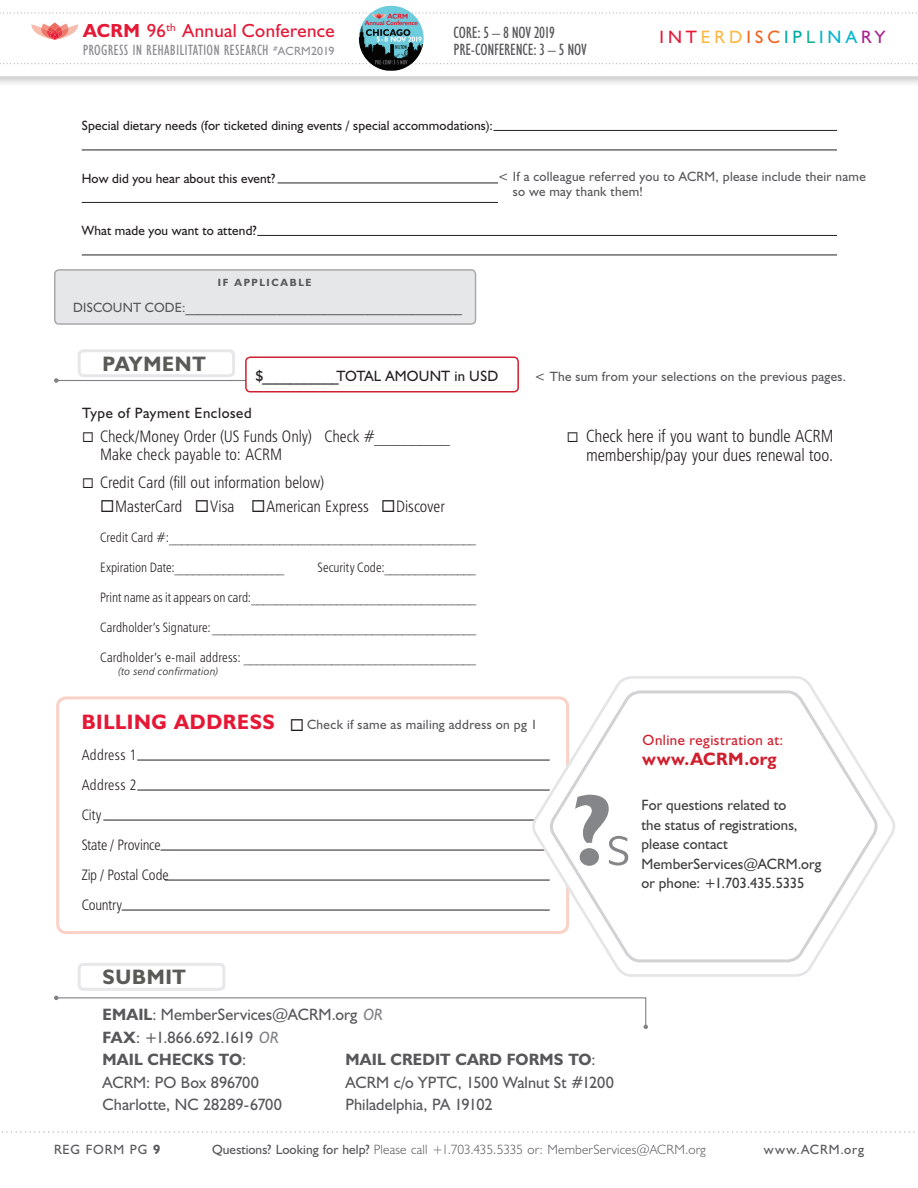
<style>
.page{position:relative;width:918px;height:1188px;background:#fff}
.page>*{position:absolute;margin:0;border:0;box-sizing:border-box;transform-origin:0 0}
.t1{font:700 100.65px "Humanist 521 BT";color:#848689;scale:1.1 1}
.t2{font:700 21px "Humanist 521 BT";letter-spacing:.035em;color:#5a5a56}
.t3{font:19.05px "Humanist 521 BT";letter-spacing:.02em;color:#e51836}
.t4{font:18px "Humanist 521 BT";letter-spacing:.225em;color:#e51836}
.t5{font:700 18px "Humanist 521 BT";letter-spacing:.035em;color:#cf202f}
.t6{font:17.55px/19px "Humanist 777 BT Light Condensed B";letter-spacing:-.005em;color:#231f20}
.t7{font:16.5px/22.5px "Humanist 521 BT";color:#57585a}
.t8{font:16.5px/18px "Humanist 777 BT Light Condensed B";color:#231f20}
.t9{font:condensed 16.5px/16.6px "Humanist 521 BT";letter-spacing:-.015em;color:#57585a}
.t10{font:700 16.5px "Humanist 521 BT";letter-spacing:.01em;color:#57585a}
.t11{font:15px/19.5px "Humanist 521 BT";letter-spacing:.005em;color:#3e3e3f}
.t12{font:15px/30px "Humanist 777 BT Light Condensed B";letter-spacing:-.005em;color:#231f20}
.t13{font:15px "Humanist 521 BT";letter-spacing:.03em;color:#231f20}
.t14{font:condensed 15px "Humanist 521 BT";letter-spacing:.01em;color:#8a8c8f}
.t15{font:15px "Humanist 521 BT";letter-spacing:.03em;color:#cf202f}
.t16{font:13.5px "Humanist 777 BT Light Condensed B";letter-spacing:.005em;color:#231f20}
.t17{font:13.5px/15px "Humanist 521 BT";letter-spacing:.025em;color:#57585a}
.t18{font:13.5px "Humanist 521 BT";letter-spacing:.01em;color:#231f20}
.t19{font:300 13.5px "Humanist 521 BT";letter-spacing:.01em;color:#57585a}
.t20{font:13.5px "Humanist 521 BT";letter-spacing:.07em;color:#57585a}
.t21{font:13.5px "Humanist 521 BT";letter-spacing:.06em;color:#57585a}
.t22{font:10.5px "Humanist 777 BT Light Italic B";letter-spacing:.015em;color:#231f20}
.t23{font:700 10.5px "Humanist 521 BT";letter-spacing:.165em;color:#57585a}
.s1{font-weight:700}
.s2{color:#fcb948}
.s3{color:#f36421}
.s4{color:#00aca2}
.s5{color:#17b094}
.s6{color:#00b5cb}
.s7{color:#a9218e}
.s8{font-stretch:normal;font-size:12px}
.s9{font-weight:700;font-size:21px;color:#e51836}
.s10{color:#231f20}
.s11{font-weight:300;font-size:63px}
.s12{font-style:italic;color:#808285}
.s13{font-weight:400}
</style>
<div class="page">
<svg style="left:1px;top:1131px;width:914px;height:2px"></svg>
<svg style="left:54px;top:378px;width:191px;height:5px"></svg>
<div style="left:245px;top:357px;width:274px;height:36px;border:2px solid #cf202f;border-radius:4px"></div>
<div style="left:78px;top:349px;width:157px;height:28px;border:3px solid #e6e7e9;border-radius:4px"></div>
<div style="left:78px;top:963px;width:147px;height:28px;border:3px solid #e6e7e9;border-radius:4px"></div>
<svg style="left:54px;top:996px;width:594px;height:33px"></svg>
<hr style="left:137px;top:760px;width:413px;height:1px;background:#231f20">
<hr style="left:137px;top:790px;width:413px;height:1px;background:#231f20">
<hr style="left:103px;top:820px;width:447px;height:1px;background:#231f20">
<hr style="left:161px;top:850px;width:389px;height:1px;background:#231f20">
<hr style="left:165px;top:880px;width:385px;height:1px;background:#231f20">
<hr style="left:122px;top:910px;width:428px;height:1px;background:#231f20">
<div style="left:56px;top:696px;width:513px;height:238px;border:3px solid #fad1c6;border-radius:9px"></div>
<svg style="left:531px;top:676px;width:364px;height:301px"></svg>
<svg style="left:549px;top:689px;width:330px;height:275px"></svg>
<div style="left:55px;top:270px;width:421px;height:54px;background:#e6e7e9;border-radius:4px"></div>
<div style="left:54px;top:269px;width:422px;height:56px;border:2px solid #a8a9ad;border-radius:4px"></div>
<hr style="left:494px;top:130px;width:343px;height:1px;background:#231f20">
<hr style="left:82px;top:150px;width:755px;height:1px;background:#231f20">
<hr style="left:278px;top:183px;width:559px;height:1px;background:#231f20">
<hr style="left:82px;top:202px;width:755px;height:1px;background:#231f20">
<hr style="left:257px;top:235px;width:580px;height:1px;background:#231f20">
<hr style="left:82px;top:255px;width:755px;height:1px;background:#231f20">
<div style="left:498px;top:170px;width:401px;height:42px;background:#fff"></div>
<div style="left:0;top:0;width:918px;height:88px;background:#231f20;opacity:.26"></div>
<svg style="left:0;top:0;width:918px;height:76px"></svg>
<svg style="left:0;top:63px;width:918px;height:1px"></svg>
<svg style="left:0;top:12px;width:918px;height:2px"></svg>
<svg style="left:31px;top:23px;width:47px;height:17px"></svg>
<img style="left:359px;top:6px;width:65px;height:65px">
<h3 class="t3" style="left:83px;top:19px;width:253px"><span class="s1">ACRM</span> 96<sup>th</sup> Annual Conference</h3>
<p class="t9" style="left:454px;top:24px;width:135px">CORE: 5 – 8 NOV 2019<br>PRE-CONFERENCE: 3 – 5 NOV</p>
<h3 class="t4" style="left:659px;top:26px;width:227px">INT<span class="s2">ERD</span><span class="s3">ISC</span><span class="s4">IP</span><span class="s5">L</span><span class="s6">INA</span><span class="s7">RY</span></h3>
<p class="t14" style="left:83px;top:41px;width:253px">PROGRESS IN REHABILITATION RESEARCH <sup>#</sup><span class="s8">ACRM2019</span></p>
<p class="t18" style="left:82px;top:117px;width:413px">Special dietary needs (for ticketed dining events / special accommodations):</p>
<p class="t18" style="left:82px;top:170px;width:195px">How did you hear about this event?</p>
<p class="t18" style="left:82px;top:222px;width:176px">What made you want to attend?</p>
<p class="t23" style="left:218px;top:276px;width:95px">IF APPLICABLE</p>
<p class="t17" style="left:73px;top:300px;width:391px">DISCOUNT CODE:____________________________________________</p>
<p class="t17" style="left:513px;top:168px;width:355px;text-indent:-15px">&lt; If a colleague referred you to ACRM, please include their name so we may thank them!</p>
<h2 class="t2" style="left:103px;top:351px;width:105px">PAYMENT</h2>
<p class="t13" style="left:256px;top:367px;width:244px">$___________TOTAL AMOUNT in USD</p>
<p class="t17" style="left:535px;top:368px;width:313px">&lt; The sum from your selections on the previous pages.</p>
<p class="t13" style="left:82px;top:403px;width:171px">Type of Payment Enclosed</p>
<p class="t8" style="left:100px;top:427px;width:352px">Check/Money Order (US Funds Only) Check #__________<br>Make check payable to: ACRM</p>
<p class="t8" style="left:100px;top:473px;width:226px">Credit Card (fill out information below)</p>
<p class="t8" style="left:100px;top:497px;width:346px">◻MasterCard ◻Visa ❏ ◻American Express ❏◻Discover</p>
<p class="t16" style="left:100px;top:529px;width:378px">Credit Card #:__________________________________________________</p>
<p class="t16" style="left:100px;top:559px;width:186px">Expiration Date:__________________</p>
<p class="t16" style="left:318px;top:559px;width:160px">Security Code:_______________</p>
<p class="t16" style="left:100px;top:589px;width:378px">Print name as it appears on card:_____________________________________</p>
<p class="t16" style="left:100px;top:619px;width:378px">Cardholder’s Signature: ___________________________________________</p>
<p class="t16" style="left:100px;top:649px;width:378px">Cardholder’s e-mail address: _____________________________________</p>
<p class="t22" style="left:118px;top:665px;width:102px">(to send confirmation)</p>
<p class="t17" style="left:82px;top:717px;width:457px"><span class="s9">BILLING ADDRESS</span> <span class="s10">◻</span> Check if same as mailing address on pg 1</p>
<p class="t12" style="left:82px;top:739px;width:88px">Address 1<br>Address 2<br>City<br>State / Province<br>Zip / Postal Code<br>Country</p>
<h2 class="t2" style="left:103px;top:964px;width:85px">SUBMIT</h2>
<p class="t6" style="left:586px;top:426px;width:249px">Check here if you want to bundle ACRM membership/pay your dues renewal too.</p>
<h1 class="t1" style="left:570px;top:768px;width:56px">?<span class="s11">s</span></h1>
<p class="t15" style="left:643px;top:731px;width:142px">Online registration at:</p>
<h3 class="t5" style="left:643px;top:747px;width:136px">www.ACRM.org</h3>
<p class="t11" style="left:641px;top:795px;width:182px">For questions related to<br>the status of registrations, please contact<br>MemberServices@ACRM.org or phone: +1.703.435.5335</p>
<p class="t7" style="left:103px;top:1003px;width:282px"><span class="s1">EMAIL</span>: MemberServices@ACRM.org <span class="s12">OR<br></span><span class="s1">FAX</span>: +1.866.692.1619 <span class="s12">OR<br></span><span class="s1">MAIL CHECKS TO</span>:</p>
<p class="t10" style="left:346px;top:1049px;width:252px">MAIL CREDIT CARD FORMS TO<span class="s13">:</span></p>
<p class="t7" style="left:103px;top:1070px;width:158px">ACRM: PO Box 896700</p>
<p class="t7" style="left:346px;top:1070px;width:270px">ACRM c/o YPTC, 1500 Walnut St #1200</p>
<p class="t7" style="left:103px;top:1093px;width:181px">Charlotte, NC 28289-6700</p>
<p class="t7" style="left:346px;top:1093px;width:149px">Philadelphia, PA 19102</p>
<p class="t21" style="left:54px;top:1141px;width:108px">REG FORM PG <span class="s1">9</span></p>
<p class="t19" style="left:212px;top:1141px;width:495px"><span class="s13">Questions? Looking for help?</span> Please call +1.703.435.5335 or: MemberServices@ACRM.org</p>
<p class="t20" style="left:764px;top:1141px;width:102px">www.ACRM.org</p>
</div>
